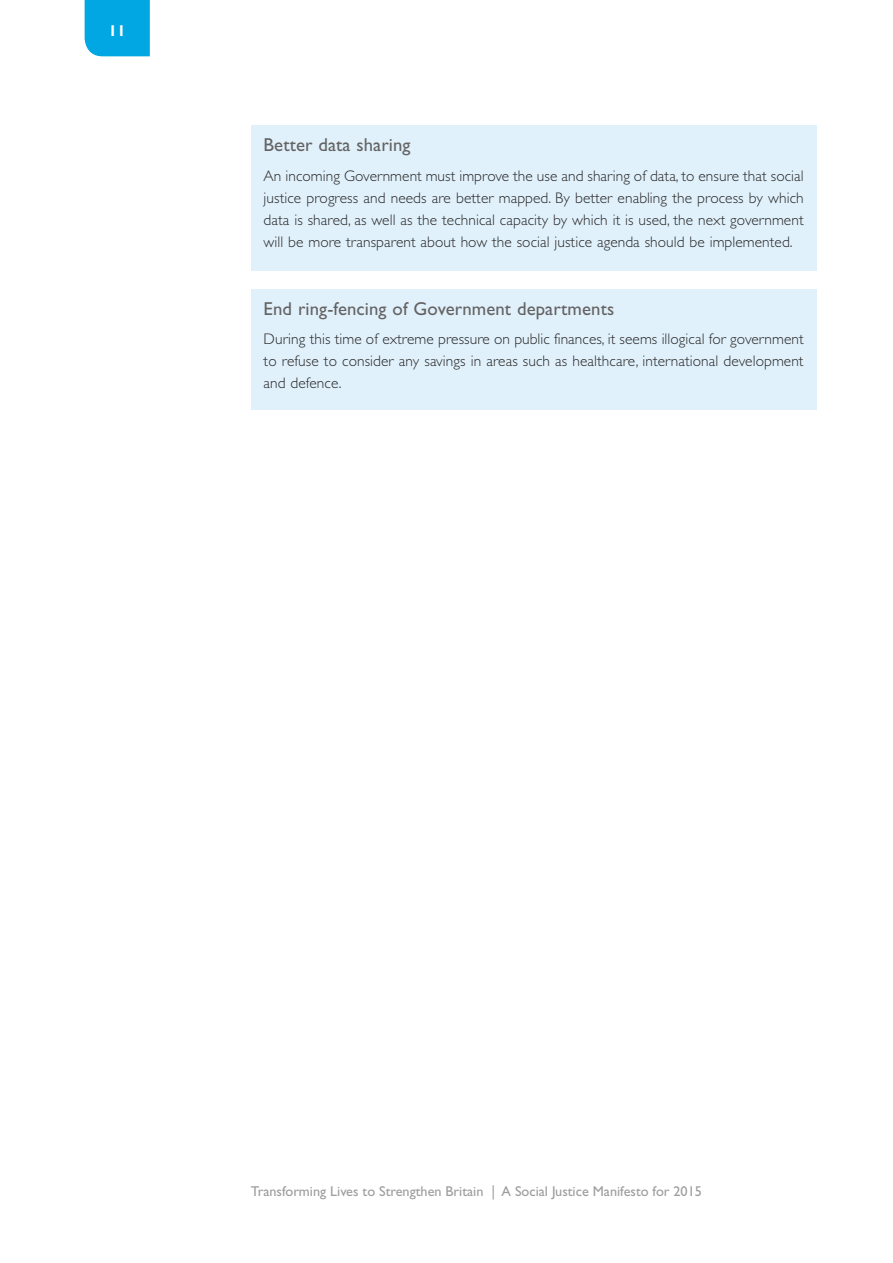
<style>
.page{position:relative;width:893px;height:1263px;background:#fff}
.page>*{position:absolute;margin:0;border:0;box-sizing:border-box;transform-origin:0 0}
.t1{font:18.75px "Gill Sans Std";letter-spacing:.005em;color:#646363}
.t2{font:700 15.75px "Gill Sans Std";color:#fff}
.t3{font:300 15.3px/22px "Gill Sans Std";letter-spacing:.005em;color:#282827;text-align:justify}
.t4{font:14.25px "Gill Sans Std";color:#9d9d9c}
</style>
<div class="page">
<div style="left:85px;top:0;width:65px;height:56px;background:#00a7e2"></div>
<div style="left:251px;top:126px;width:565px;height:145px;background:#e1f1fc"></div>
<div style="left:251px;top:289px;width:565px;height:121px;background:#e1f1fc"></div>
<p class="t2" style="left:109px;top:21px;width:19px">11</p>
<p class="t1" style="left:264px;top:134px;width:148px">Better data sharing</p>
<p class="t3" style="left:264px;top:165px;width:542px">An incoming Government must improve the use and sharing of data, to ensure that social justice progress and needs are better mapped. By better enabling the process by which data is shared, as well as the technical capacity by which it is used, the next government will be more transparent about how the social justice agenda should be implemented.</p>
<p class="t1" style="left:264px;top:298px;width:352px">End ring-fencing of Government departments</p>
<p class="t3" style="left:264px;top:328px;width:542px">During this time of extreme pressure on public finances, it seems illogical for government to refuse to consider any savings in areas such as healthcare, international development and defence.</p>
<p class="t4" style="left:251px;top:1183px;width:453px">Transforming Lives to Strengthen Britain | A Social Justice Manifesto for 2015</p>
</div>
